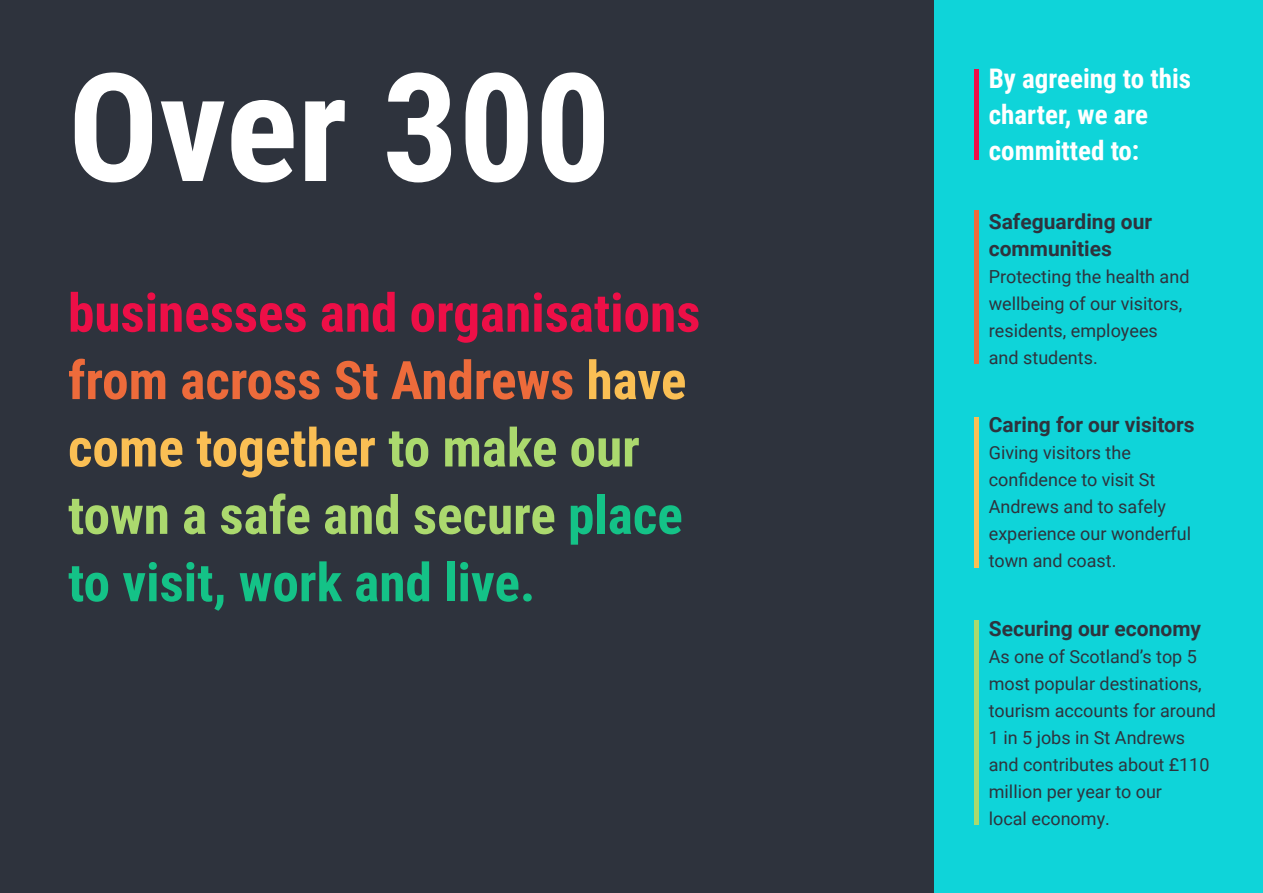
<style>
.page{position:relative;width:1263px;height:893px;background:#fff}
.page>*{position:absolute;margin:0;border:0;box-sizing:border-box;transform-origin:0 0}
.t1{font:700 150.6px "Roboto Condensed";color:#fff}
.t2{font:700 53.25px/67.3px "Roboto Condensed";color:#abd96e}
.t3{font:700 27px/36px "Roboto Condensed";color:#fff}
.t4{font:700 21px/27px "Roboto";color:#2e333d}
.t5{font:18px/27px "Roboto";color:#2e333d}
.s1{color:#ed0f47}
.s2{color:#ed6b3b}
.s3{color:#fabf54}
.s4{color:#14c287}
</style>
<div class="page">
<div style="left:933px;top:0;width:330px;height:893px;background:#0fd4d9"></div>
<div style="left:0;top:0;width:933px;height:893px;background:#2e333d"></div>
<hr style="left:974px;top:69px;width:4px;height:91px;background:#ed0f47">
<hr style="left:974px;top:210px;width:4px;height:154px;background:#ed6b3b">
<hr style="left:974px;top:417px;width:4px;height:150px;background:#fabf54">
<hr style="left:974px;top:621px;width:4px;height:204px;background:#abd96e">
<h1 class="t1" style="left:68px;top:22px;width:544px">Over 300</h1>
<h2 class="t2" style="left:68px;top:277px;width:634px"><span class="s1">businesses and organisations </span><span class="s2">from across St Andrews</span> <span class="s3">have come together</span> to make our town a safe and secure <span class="s4">place to visit, work and live.</span></h2>
<h3 class="t3" style="left:989px;top:60px;width:204px">By agreeing to this charter, we are committed to:</h3>
<p class="t4" style="left:989px;top:207px;width:165px">Safeguarding our communities</p>
<p class="t5" style="left:989px;top:262px;width:202px">Protecting the health and wellbeing of our visitors, residents, employees and students.</p>
<p class="t4" style="left:989px;top:411px;width:207px">Caring for our visitors</p>
<p class="t5" style="left:989px;top:439px;width:204px">Giving visitors the confidence to visit St<br>Andrews and to safely experience our wonderful town and coast.</p>
<p class="t4" style="left:989px;top:614px;width:214px">Securing our economy</p>
<p class="t5" style="left:989px;top:642px;width:229px">As one of Scotland’s top 5 most popular destinations, tourism accounts for around<br>1 in 5 jobs in St Andrews and contributes about £110 million per year to our<br>local economy.</p>
</div>
